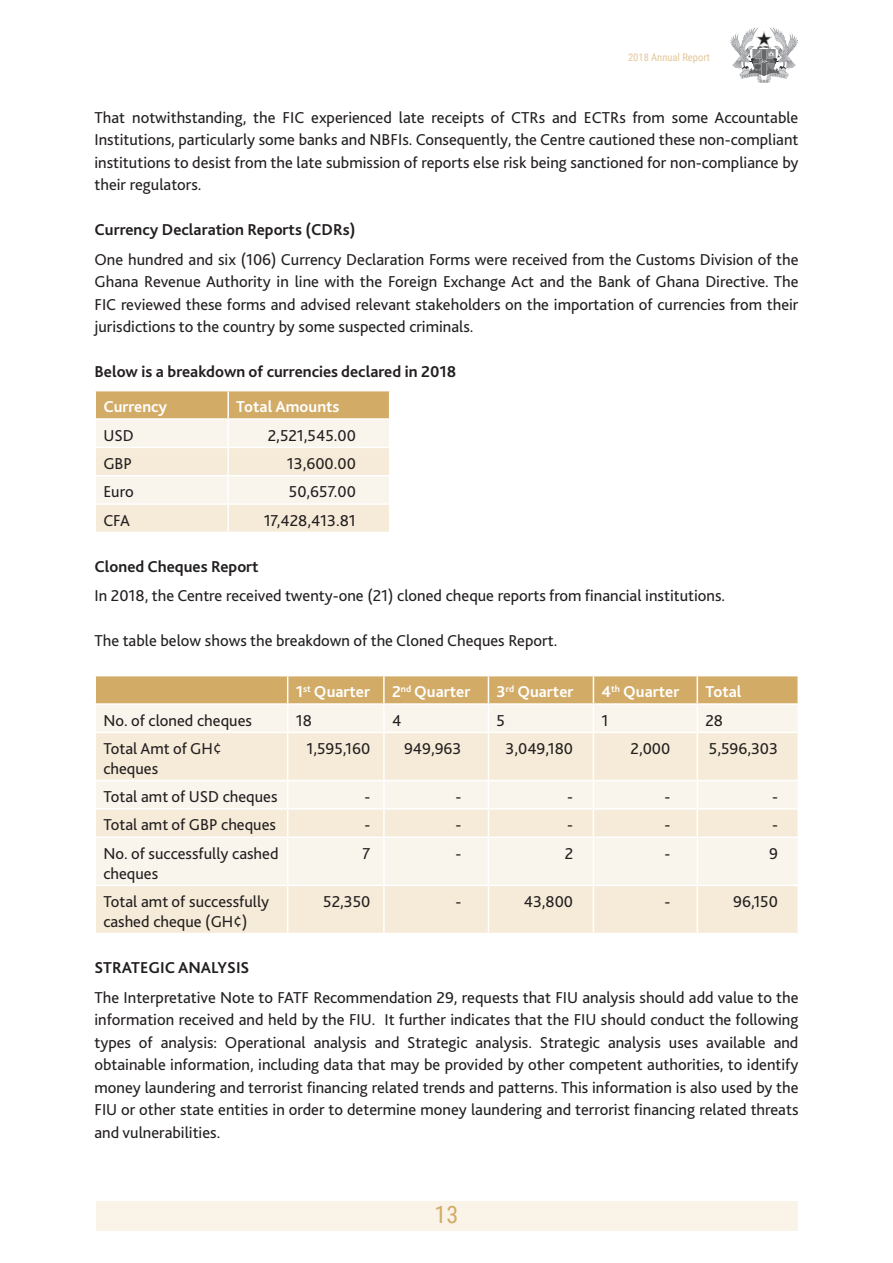
<style>
.page{position:relative;width:893px;height:1263px;background:#fff}
.page>*{position:absolute;margin:0;border:0;box-sizing:border-box;transform-origin:0 0}
.t1{font:24px "Roboto Condensed";color:#d2ab66}
.t2{font:16.5px/22.5px "Bliss 2";color:#231f20;text-align:justify}
.t3{font:700 16.5px "Bliss 2";color:#231f20}
.t4{font:700 16.5px "Bliss 2";color:#fff}
.t5{font:10.5px "Roboto Condensed";color:#e3c799}
</style>
<div class="page">
<div style="left:96px;top:1201px;width:702px;height:29px;background:#f9f3e8"></div>
<img style="left:731px;top:27px;width:66px;height:56px">
<svg style="left:95px;top:391px;width:295px;height:141px;background:#f0e3cc"></svg>
<svg style="left:96px;top:733px;width:701px;height:200px;background:#f6eedf"></svg>
<hr style="left:287px;top:886px;width:1px;height:47px;background:#fff">
<hr style="left:383px;top:886px;width:2px;height:47px;background:#fff">
<hr style="left:488px;top:886px;width:1px;height:47px;background:#fff">
<hr style="left:593px;top:886px;width:1px;height:47px;background:#fff">
<hr style="left:697px;top:886px;width:1px;height:47px;background:#fff">
<hr style="left:287px;top:733px;width:1px;height:47px;background:#fff">
<hr style="left:383px;top:733px;width:2px;height:47px;background:#fff">
<hr style="left:488px;top:733px;width:1px;height:47px;background:#fff">
<hr style="left:593px;top:733px;width:1px;height:47px;background:#fff">
<hr style="left:697px;top:733px;width:1px;height:47px;background:#fff">
<hr style="left:383px;top:810px;width:2px;height:26px;background:#fff">
<svg style="left:95px;top:676px;width:703px;height:56px;background:#e6d2ad"></svg>
<hr style="left:797px;top:705px;width:2px;height:27px;background:#fff">
<hr style="left:94px;top:780px;width:194px;height:1px;background:#fff">
<hr style="left:288px;top:780px;width:96px;height:1px;background:#fff">
<hr style="left:384px;top:780px;width:104px;height:1px;background:#fff">
<hr style="left:488px;top:780px;width:105px;height:1px;background:#fff">
<hr style="left:593px;top:780px;width:104px;height:1px;background:#fff">
<hr style="left:697px;top:780px;width:102px;height:1px;background:#fff">
<svg style="left:287px;top:781px;width:1px;height:55px"></svg>
<hr style="left:383px;top:781px;width:2px;height:27px;background:#fff">
<svg style="left:488px;top:781px;width:1px;height:55px"></svg>
<svg style="left:593px;top:781px;width:1px;height:55px"></svg>
<svg style="left:697px;top:781px;width:1px;height:55px"></svg>
<hr style="left:94px;top:808px;width:194px;height:2px;background:#fff">
<hr style="left:288px;top:808px;width:96px;height:2px;background:#fff">
<hr style="left:384px;top:808px;width:104px;height:2px;background:#fff">
<hr style="left:488px;top:808px;width:105px;height:2px;background:#fff">
<hr style="left:593px;top:808px;width:104px;height:2px;background:#fff">
<hr style="left:697px;top:808px;width:102px;height:2px;background:#fff">
<hr style="left:288px;top:836px;width:96px;height:2px;background:#fff">
<hr style="left:384px;top:836px;width:104px;height:2px;background:#fff">
<hr style="left:488px;top:836px;width:105px;height:2px;background:#fff">
<hr style="left:593px;top:836px;width:104px;height:2px;background:#fff">
<hr style="left:697px;top:836px;width:102px;height:2px;background:#fff">
<hr style="left:383px;top:838px;width:2px;height:47px;background:#fff">
<hr style="left:488px;top:838px;width:1px;height:47px;background:#fff">
<hr style="left:593px;top:838px;width:1px;height:47px;background:#fff">
<hr style="left:697px;top:838px;width:1px;height:47px;background:#fff">
<hr style="left:288px;top:885px;width:96px;height:1px;background:#fff">
<hr style="left:384px;top:885px;width:104px;height:1px;background:#fff">
<hr style="left:488px;top:885px;width:105px;height:1px;background:#fff">
<hr style="left:593px;top:885px;width:104px;height:1px;background:#fff">
<hr style="left:697px;top:885px;width:102px;height:1px;background:#fff">
<hr style="left:94px;top:836px;width:194px;height:2px;background:#fff">
<hr style="left:287px;top:838px;width:1px;height:47px;background:#fff">
<hr style="left:94px;top:885px;width:194px;height:1px;background:#fff">
<p class="t5" style="left:628px;top:50px;width:83px">2018 Annual Report</p>
<p class="t2" style="left:94px;top:106px;width:705px">That notwithstanding, the FIC experienced late receipts of CTRs and ECTRs from some Accountable Institutions, particularly some banks and NBFIs. Consequently, the Centre cautioned these non-compliant institutions to desist from the late submission of reports else risk being sanctioned for non-compliance by their regulators.</p>
<p class="t3" style="left:94px;top:220px;width:262px">Currency Declaration Reports (CDRs)</p>
<p class="t2" style="left:94px;top:247px;width:705px">One hundred and six (106) Currency Declaration Forms were received from the Customs Division of the Ghana Revenue Authority in line with the Foreign Exchange Act and the Bank of Ghana Directive. The FIC reviewed these forms and advised relevant stakeholders on the importation of currencies from their jurisdictions to the country by some suspected criminals.</p>
<p class="t3" style="left:94px;top:361px;width:363px">Below is a breakdown of currencies declared in 2018</p>
<p class="t4" style="left:103px;top:396px;width:65px">Currency</p>
<p class="t4" style="left:236px;top:396px;width:105px">Total Amounts</p>
<p class="t2" style="left:103px;top:423px;width:32px">USD</p>
<p class="t2" style="left:268px;top:423px;width:90px">2,521,545.00</p>
<p class="t2" style="left:103px;top:452px;width:30px">GBP</p>
<p class="t2" style="left:287px;top:452px;width:70px">13,600.00</p>
<p class="t2" style="left:103px;top:480px;width:32px">Euro</p>
<p class="t2" style="left:289px;top:480px;width:68px">50,657.00</p>
<p class="t2" style="left:103px;top:508px;width:28px">CFA</p>
<p class="t2" style="left:264px;top:508px;width:94px">17,428,413.81</p>
<p class="t3" style="left:95px;top:556px;width:166px">Cloned Cheques Report</p>
<p class="t2" style="left:95px;top:584px;width:632px">In 2018, the Centre received twenty-one (21) cloned cheque reports from financial institutions.</p>
<p class="t2" style="left:95px;top:629px;width:464px">The table below shows the breakdown of the Cloned Cheques Report.</p>
<p class="t4" style="left:296px;top:681px;width:76px">1<sup>st</sup> Quarter</p>
<p class="t4" style="left:392px;top:681px;width:80px">2<sup>nd</sup> Quarter</p>
<p class="t4" style="left:497px;top:681px;width:78px">3<sup>rd</sup> Quarter</p>
<p class="t4" style="left:601px;top:681px;width:79px">4<sup>th</sup> Quarter</p>
<p class="t4" style="left:705px;top:681px;width:38px">Total</p>
<p class="t2" style="left:103px;top:708px;width:150px">No. of cloned cheques</p>
<p class="t2" style="left:296px;top:708px;width:18px">18</p>
<p class="t2" style="left:392px;top:708px;width:11px">4</p>
<p class="t2" style="left:497px;top:708px;width:10px">5</p>
<p class="t2" style="left:601px;top:708px;width:8px">1</p>
<p class="t2" style="left:705px;top:708px;width:19px">28</p>
<p class="t2" style="left:103px;top:738px;width:120px;line-height:19.8px">Total Amt of GH¢ cheques</p>
<p class="t2" style="left:306px;top:737px;width:65px">1,595,160</p>
<p class="t2" style="left:404px;top:737px;width:59px">949,963</p>
<p class="t2" style="left:506px;top:737px;width:69px">3,049,180</p>
<p class="t2" style="left:630px;top:737px;width:41px">2,000</p>
<p class="t2" style="left:709px;top:737px;width:71px">5,596,303</p>
<p class="t2" style="left:103px;top:785px;width:176px">Total amt of USD cheques</p>
<p class="t2" style="left:364px;top:785px;width:7px">-</p>
<p class="t2" style="left:455px;top:785px;width:7px">-</p>
<p class="t2" style="left:567px;top:785px;width:7px">-</p>
<p class="t2" style="left:664px;top:785px;width:7px">-</p>
<p class="t2" style="left:772px;top:785px;width:7px">-</p>
<p class="t2" style="left:103px;top:813px;width:174px">Total amt of GBP cheques</p>
<p class="t2" style="left:364px;top:813px;width:7px">-</p>
<p class="t2" style="left:455px;top:813px;width:7px">-</p>
<p class="t2" style="left:567px;top:813px;width:7px">-</p>
<p class="t2" style="left:664px;top:813px;width:7px">-</p>
<p class="t2" style="left:772px;top:813px;width:7px">-</p>
<p class="t2" style="left:103px;top:843px;width:177px;line-height:19.8px">No. of successfully cashed cheques</p>
<p class="t2" style="left:362px;top:842px;width:9px">7</p>
<p class="t2" style="left:455px;top:842px;width:7px">-</p>
<p class="t2" style="left:565px;top:842px;width:10px">2</p>
<p class="t2" style="left:664px;top:842px;width:7px">-</p>
<p class="t2" style="left:769px;top:842px;width:10px">9</p>
<p class="t2" style="left:103px;top:891px;width:167px;line-height:19.8px">Total amt of successfully cashed cheque (GH¢)</p>
<p class="t2" style="left:323px;top:890px;width:49px">52,350</p>
<p class="t2" style="left:455px;top:890px;width:7px">-</p>
<p class="t2" style="left:524px;top:890px;width:51px">43,800</p>
<p class="t2" style="left:664px;top:890px;width:7px">-</p>
<p class="t2" style="left:733px;top:890px;width:46px">96,150</p>
<p class="t3" style="left:94px;top:957px;width:156px">STRATEGIC ANALYSIS</p>
<p class="t2" style="left:94px;top:985px;width:705px">The Interpretative Note to FATF Recommendation 29, requests that FIU analysis should add value to the information received and held by the FIU. It further indicates that the FIU should conduct the following types of analysis: Operational analysis and Strategic analysis. Strategic analysis uses available and obtainable information, including data that may be provided by other competent authorities, to identify money laundering and terrorist financing related trends and patterns. This information is also used by the FIU or other state entities in order to determine money laundering and terrorist financing related threats and vulnerabilities.</p>
<h1 class="t1" style="left:435px;top:1198px;width:25px">13</h1>
</div>
